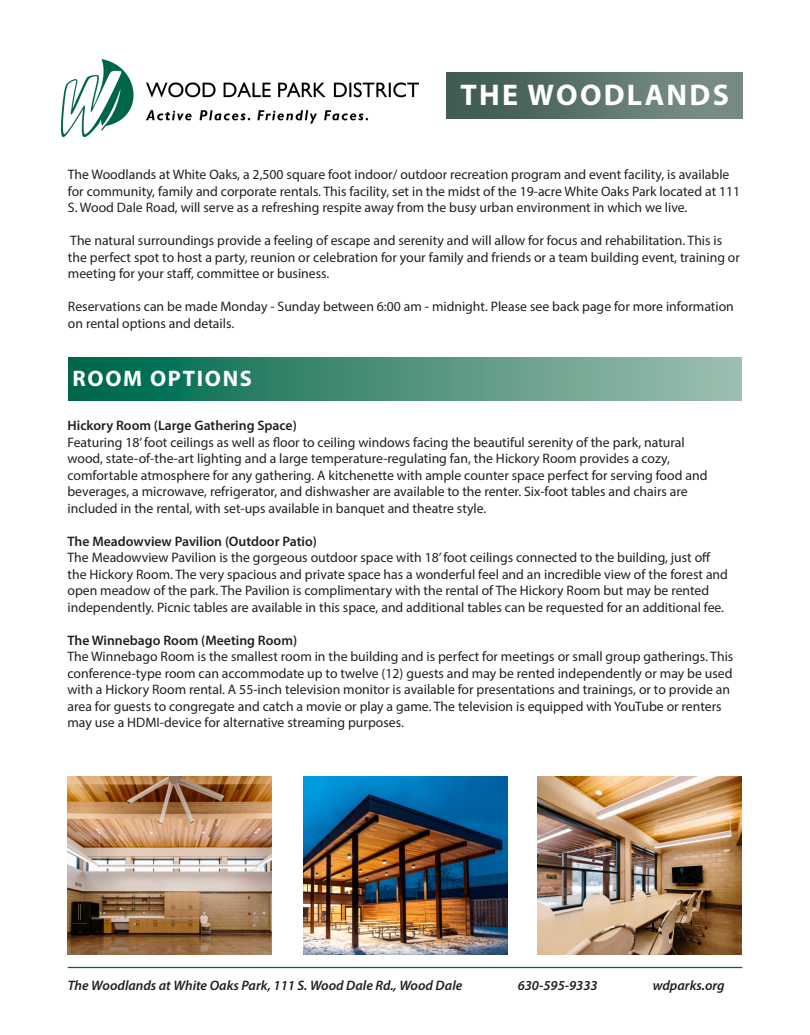
<style>
.page{position:relative;width:810px;height:1035px;background:#fff}
.page>*{position:absolute;margin:0;border:0;box-sizing:border-box;transform-origin:0 0}
.t1{font:700 30px "Myriad Pro";letter-spacing:.075em;color:#fff}
.t2{font:700 22.5px "Myriad Pro";letter-spacing:.075em;color:#fff}
.t3{font:13.75px/16.5px "Myriad Pro";color:#231f20}
.t4{font:600 13.75px "Myriad Pro";color:#231f20}
.t5{font:italic 600 13.75px "Myriad Pro";color:#231f20}
</style>
<div class="page">
<img style="left:62px;top:59px;width:356px;height:77px">
<div style="left:447px;top:73px;width:295px;height:46px;background:linear-gradient(to right,#3c584d,#7f938b)"></div>
<div style="left:68px;top:357px;width:674px;height:43px;background:linear-gradient(to right,#006548,#a1bfb0)"></div>
<img style="left:68px;top:777px;width:204px;height:177px">
<img style="left:538px;top:777px;width:204px;height:177px">
<img style="left:303px;top:777px;width:204px;height:177px">
<hr style="left:68px;top:967px;width:674px;height:1px;background:#006548">
<p class="t1" style="left:461px;top:76px;width:270px">THE WOODLANDS</p>
<p class="t3" style="left:68px;top:166px;width:674px">The Woodlands at White Oaks, a 2,500 square foot indoor/ outdoor recreation program and event facility, is available for community, family and corporate rentals. This facility, set in the midst of the 19-acre White Oaks Park located at 111<br>S. Wood Dale Road, will serve as a refreshing respite away from the busy urban environment in which we live.</p>
<p class="t3" style="left:68px;top:232px;width:674px">The natural surroundings provide a feeling of escape and serenity and will allow for focus and rehabilitation. This is the perfect spot to host a party, reunion or celebration for your family and friends or a team building event, training or meeting for your staff, committee or business.</p>
<p class="t3" style="left:68px;top:298px;width:667px">Reservations can be made Monday - Sunday between 6:00 am - midnight. Please see back page for more information on rental options and details.</p>
<p class="t2" style="left:73px;top:364px;width:181px">ROOM OPTIONS</p>
<p class="t4" style="left:68px;top:417px;width:231px">Hickory Room (Large Gathering Space)</p>
<p class="t3" style="left:68px;top:434px;width:619px">Featuring 18’ foot ceilings as well as floor to ceiling windows facing the beautiful serenity of the park, natural</p>
<p class="t3" style="left:68px;top:450px;width:604px">wood, state-of-the-art lighting and a large temperature-regulating fan, the Hickory Room provides a cozy,</p>
<p class="t3" style="left:68px;top:467px;width:641px">comfortable atmosphere for any gathering. A kitchenette with ample counter space perfect for serving food and</p>
<p class="t3" style="left:68px;top:483px;width:622px">beverages, a microwave, refrigerator, and dishwasher are available to the renter. Six-foot tables and chairs are</p>
<p class="t3" style="left:68px;top:500px;width:420px">included in the rental, with set-ups available in banquet and theatre style.</p>
<p class="t4" style="left:68px;top:533px;width:251px">The Meadowview Pavilion (Outdoor Patio)</p>
<p class="t3" style="left:68px;top:549px;width:662px">The Meadowview Pavilion is the gorgeous outdoor space with 18’ foot ceilings connected to the building, just off the Hickory Room. The very spacious and private space has a wonderful feel and an incredible view of the forest and open meadow of the park. The Pavilion is complimentary with the rental of The Hickory Room but may be rented independently. Picnic tables are available in this space, and additional tables can be requested for an additional fee.</p>
<p class="t4" style="left:68px;top:632px;width:231px">The Winnebago Room (Meeting Room)</p>
<p class="t3" style="left:68px;top:648px;width:667px">The Winnebago Room is the smallest room in the building and is perfect for meetings or small group gatherings. This conference-type room can accommodate up to twelve (12) guests and may be rented independently or may be used with a Hickory Room rental. A 55-inch television monitor is available for presentations and trainings, or to provide an area for guests to congregate and catch a movie or play a game. The television is equipped with YouTube or renters may use a HDMI-device for alternative streaming purposes.</p>
<p class="t5" style="left:68px;top:977px;width:396px">The Woodlands at White Oaks Park, 111 S. Wood Dale Rd., Wood Dale</p>
<p class="t5" style="left:518px;top:977px;width:82px">630-595-9333</p>
<p class="t5" style="left:653px;top:977px;width:74px">wdparks.org</p>
</div>
